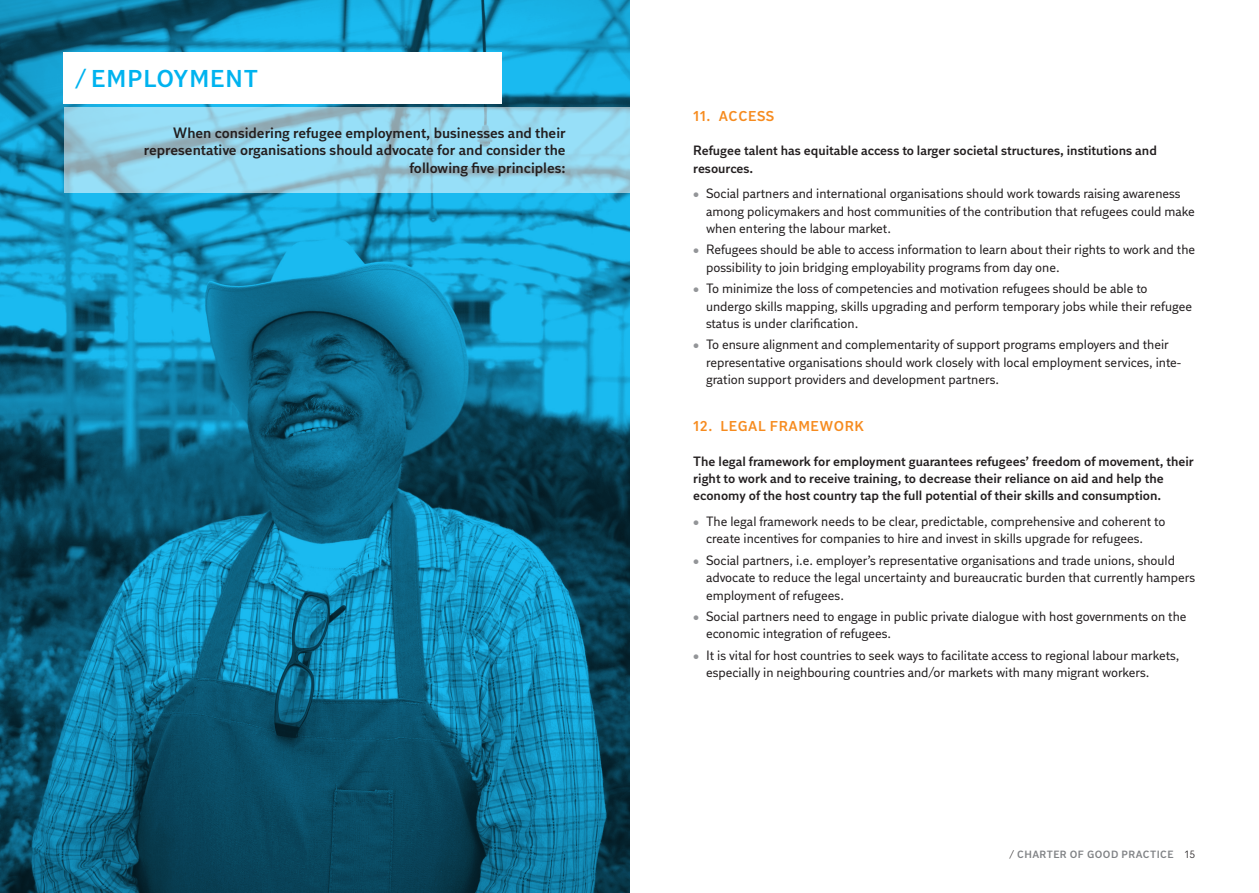
<style>
.page{position:relative;width:1259px;height:893px;background:#fff}
.page>*{position:absolute;margin:0;border:0;box-sizing:border-box;transform-origin:0 0}
.t1{font:600 24.3px "DI Sans";letter-spacing:.04em;color:#00b3ef}
.t2{font:600 15px/17.2px "DI Sans";color:#231f20;text-align:right}
.t3{font:600 14.25px "DI Sans";letter-spacing:.04em;color:#f68b1f}
.t4{font:13.5px/17.2px "DI Sans";color:#231f20}
.t5{font:600 13.5px/17.2px "DI Sans";color:#231f20}
.t6{font:600 10.5px "DI Sans";letter-spacing:.04em;color:#808285}
.s1{color:#939598}
.s2{font-weight:400;color:#231f20}
</style>
<div class="page">
<svg style="left:0;top:0;width:629px;height:893px;background:#107498"></svg>
<div style="left:64px;top:52px;width:438px;height:52px;background:#fff"></div>
<svg style="left:64px;top:108px;width:565px;height:85px;background:#95d3e9"></svg>
<h1 class="t1" style="left:75px;top:63px;width:185px">/ EMPLOYMENT</h1>
<p class="t2" style="left:144px;top:124px;width:423px">When considering refugee employment, businesses and their representative organisations should advocate for and consider the following five principles:</p>
<p class="t3" style="left:693px;top:107px;width:82px">11. ACCESS</p>
<p class="t5" style="left:693px;top:142px;width:465px">Refugee talent has equitable access to larger societal structures, institutions and resources.</p>
<p class="t4" style="left:706px;top:185px;width:490px;text-indent:-13px"><span class="s1">•</span> Social partners and international organisations should work towards raising awareness among policymakers and host communities of the contribution that refugees could make when entering the labour market.</p>
<p class="t4" style="left:706px;top:241px;width:490px;text-indent:-13px"><span class="s1">•</span> Refugees should be able to access information to learn about their rights to work and the possibility to join bridging employability programs from day one.</p>
<p class="t4" style="left:706px;top:280px;width:487px;text-indent:-13px"><span class="s1">•</span> To minimize the loss of competencies and motivation refugees should be able to undergo skills mapping, skills upgrading and perform temporary jobs while their refugee status is under clarification.</p>
<p class="t4" style="left:706px;top:336px;width:477px;text-indent:-13px"><span class="s1">•</span> To ensure alignment and complementarity of support programs employers and their representative organisations should work closely with local employment services, inte&shy;gration support providers and development partners.</p>
<p class="t3" style="left:693px;top:417px;width:172px">12. LEGAL FRAMEWORK</p>
<p class="t5" style="left:693px;top:452px;width:502px">The legal framework for employment guarantees refugees’ freedom of movement, their right to work and to receive training, to decrease their reliance on aid and help the economy of the host country tap the full potential of their skills and consumption.</p>
<p class="t4" style="left:706px;top:513px;width:461px;text-indent:-13px"><span class="s1">•</span> The legal framework needs to be clear, predictable, comprehensive and coherent to create incentives for companies to hire and invest in skills upgrade for refugees.</p>
<p class="t4" style="left:706px;top:552px;width:490px;text-indent:-13px"><span class="s1">•</span> Social partners, i.e. employer’s representative organisations and trade unions, should advocate to reduce the legal uncertainty and bureaucratic burden that currently hampers employment of refugees.</p>
<p class="t4" style="left:706px;top:608px;width:482px;text-indent:-13px"><span class="s1">•</span> Social partners need to engage in public private dialogue with host governments on the economic integration of refugees.</p>
<p class="t4" style="left:706px;top:646px;width:475px;text-indent:-13px"><span class="s1">•</span> It is vital for host countries to seek ways to facilitate access to regional labour markets, especially in neighbouring countries and/or markets with many migrant workers.</p>
<p class="t6" style="left:1009px;top:848px;width:187px"><span class="s2">/</span> CHARTER OF GOOD PRACTICE <span class="s2">15</span></p>
</div>
